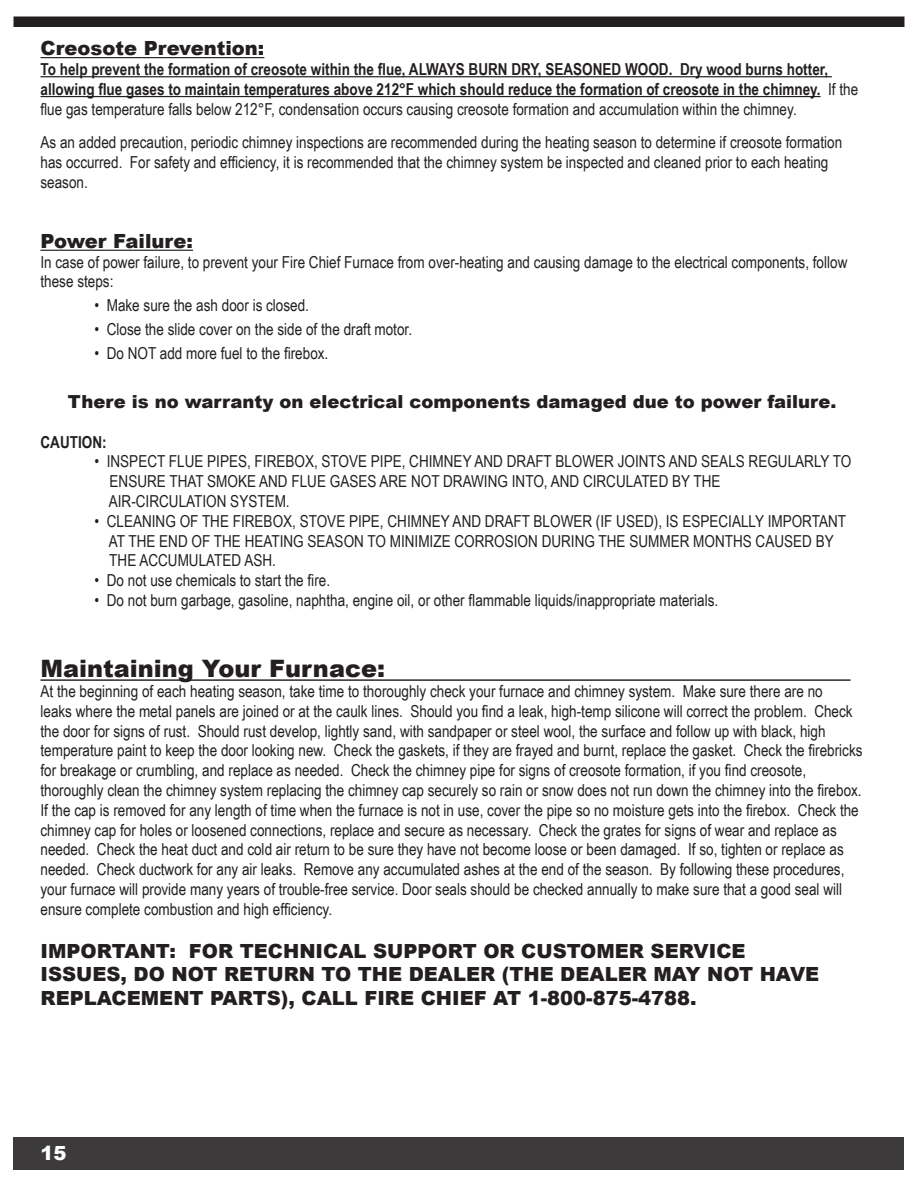
<style>
.page{position:relative;width:918px;height:1188px;background:#fff}
.page>*{position:absolute;margin:0;border:0;box-sizing:border-box;transform-origin:0 0}
.t1{font:900 24px "Arial";color:#231f20}
.t2{font:900 19.5px/23.4px "Arial";color:#231f20}
.t3{font:900 19.5px "Arial";color:#fff}
.t4{font:900 18px "Arial";color:#231f20}
.t5{font:16.5px/19.8px "Arial Narrow";color:#231f20}
.t6{font:700 16.5px/19.8px "Arial Narrow";color:#231f20}
.s1{font-weight:400}
</style>
<div class="page">
<div style="left:14px;top:1137px;width:890px;height:32px;background:#3c3a3b"></div>
<hr style="left:40px;top:57px;width:224px;height:1px;background:#231f20">
<hr style="left:40px;top:76px;width:792px;height:1px;background:#231f20">
<hr style="left:40px;top:96px;width:781px;height:1px;background:#231f20">
<hr style="left:40px;top:250px;width:153px;height:1px;background:#231f20">
<hr style="left:40px;top:679px;width:810px;height:2px;background:#231f20">
<div style="left:14px;top:16px;width:890px;height:11px;background:#231f20"></div>
<p class="t2" style="left:40px;top:36px;width:225px">Creosote Prevention:</p>
<p class="t6" style="left:40px;top:58px;width:819px">To help prevent the formation of creosote within the flue, ALWAYS BURN DRY, SEASONED WOOD. Dry wood burns hotter, allowing flue gases to maintain temperatures above 212°F which should reduce the formation of creosote in the chimney. <span class="s1">If the flue gas temperature falls below 212°F, condensation occurs causing creosote formation and accumulation within the chimney.</span></p>
<p class="t5" style="left:40px;top:132px;width:803px">As an added precaution, periodic chimney inspections are recommended during the heating season to determine if creosote formation has occurred. For safety and efficiency, it is recommended that the chimney system be inspected and cleaned prior to each heating season.</p>
<p class="t2" style="left:40px;top:229px;width:154px">Power Failure:</p>
<p class="t5" style="left:40px;top:251px;width:808px">In case of power failure, to prevent your Fire Chief Furnace from over-heating and causing damage to the electrical components, follow these steps:</p>
<p class="t5" style="left:95px;top:295px;width:216px">• Make sure the ash door is closed.</p>
<p class="t5" style="left:95px;top:319px;width:319px">• Close the slide cover on the side of the draft motor.</p>
<p class="t5" style="left:95px;top:343px;width:235px">• Do NOT add more fuel to the firebox.</p>
<p class="t4" style="left:68px;top:389px;width:770px">There is no warranty on electrical components damaged due to power failure.</p>
<p class="t6" style="left:40px;top:431px;width:68px">CAUTION:</p>
<p class="t5" style="left:110px;top:451px;width:743px;text-indent:-15px">• INSPECT FLUE PIPES, FIREBOX, STOVE PIPE, CHIMNEY AND DRAFT BLOWER JOINTS AND SEALS REGULARLY TO<br>ENSURE THAT SMOKE AND FLUE GASES ARE NOT DRAWING INTO, AND CIRCULATED BY THE</p>
<p class="t5" style="left:109px;top:491px;width:182px">AIR-CIRCULATION SYSTEM.</p>
<p class="t5" style="left:95px;top:510px;width:753px;text-align:center">• CLEANING OF THE FIREBOX, STOVE PIPE, CHIMNEY AND DRAFT BLOWER (IF USED), IS ESPECIALLY IMPORTANT<br>AT THE END OF THE HEATING SEASON TO MINIMIZE CORROSION DURING THE SUMMER MONTHS CAUSED BY</p>
<p class="t5" style="left:109px;top:550px;width:168px">THE ACCUMULATED ASH.</p>
<p class="t5" style="left:95px;top:570px;width:237px">• Do not use chemicals to start the fire.</p>
<p class="t5" style="left:95px;top:590px;width:625px">• Do not burn garbage, gasoline, naphtha, engine oil, or other flammable liquids/inappropriate materials.</p>
<p class="t1" style="left:40px;top:651px;width:346px">Maintaining Your Furnace:</p>
<p class="t5" style="left:40px;top:681px;width:824px">At the beginning of each heating season, take time to thoroughly check your furnace and chimney system. Make sure there are no<br>leaks where the metal panels are joined or at the caulk lines. Should you find a leak, high-temp silicone will correct the problem. Check the door for signs of rust. Should rust develop, lightly sand, with sandpaper or steel wool, the surface and follow up with black, high temperature paint to keep the door looking new. Check the gaskets, if they are frayed and burnt, replace the gasket. Check the firebricks for breakage or crumbling, and replace as needed. Check the chimney pipe for signs of creosote formation, if you find creosote, thoroughly clean the chimney system replacing the chimney cap securely so rain or snow does not run down the chimney into the firebox.<br>If the cap is removed for any length of time when the furnace is not in use, cover the pipe so no moisture gets into the firebox. Check the chimney cap for holes or loosened connections, replace and secure as necessary. Check the grates for signs of wear and replace as needed. Check the heat duct and cold air return to be sure they have not become loose or been damaged. If so, tighten or replace as needed. Check ductwork for any air leaks. Remove any accumulated ashes at the end of the season. By following these procedures, your furnace will provide many years of trouble-free service. Door seals should be checked annually to make sure that a good seal will ensure complete combustion and high efficiency.</p>
<p class="t2" style="left:40px;top:939px;width:780px">IMPORTANT: FOR TECHNICAL SUPPORT OR CUSTOMER SERVICE<br>ISSUES, DO NOT RETURN TO THE DEALER (THE DEALER MAY NOT HAVE<br>REPLACEMENT PARTS), CALL FIRE CHIEF AT 1-800-875-4788.</p>
<p class="t3" style="left:40px;top:1139px;width:28px">15</p>
</div>
